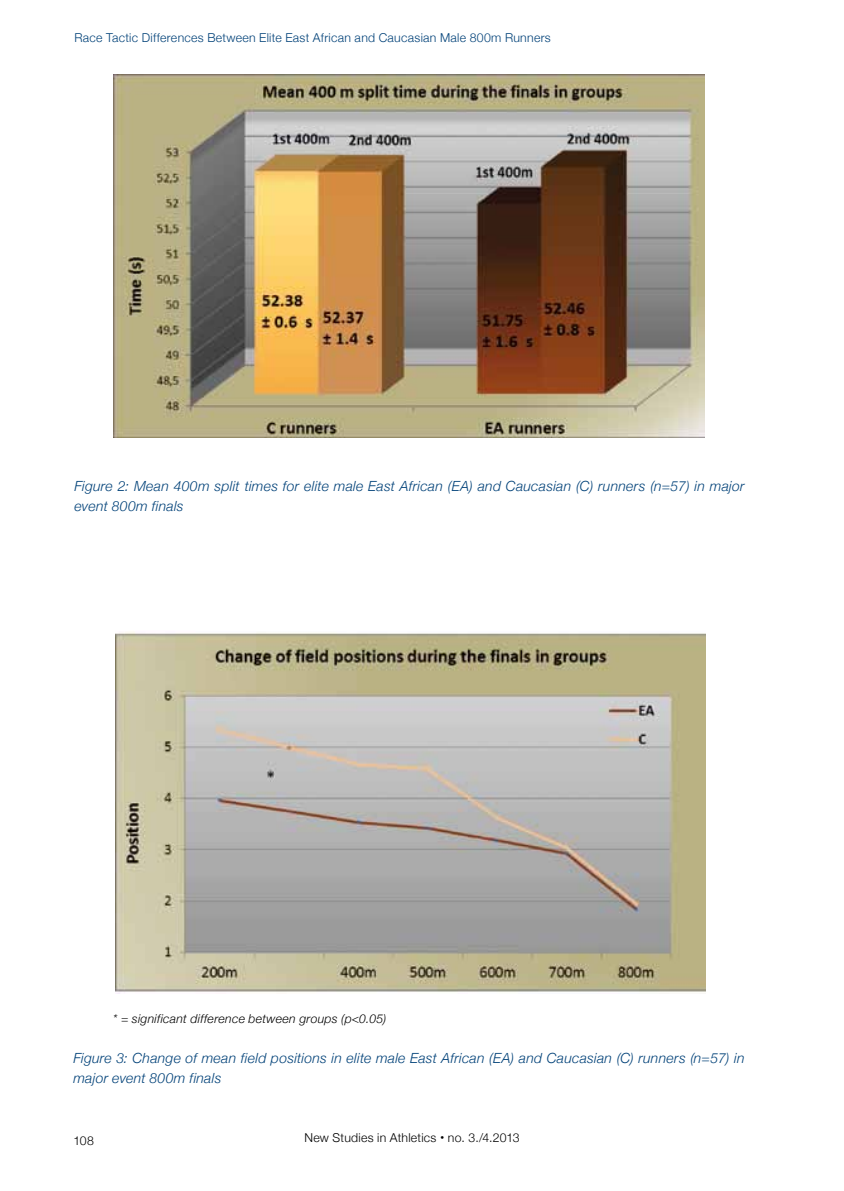
<style>
.page{position:relative;width:844px;height:1191px;background:#fff}
.page>*{position:absolute;margin:0;border:0;box-sizing:border-box;transform-origin:0 0}
.t1{font:italic 300 14px/20.1px "Helvetica Neue";letter-spacing:.02em;color:#004178}
.t2{font:300 12.25px "Helvetica Neue";letter-spacing:.025em;color:#004178}
.t3{font:italic 300 12.25px "Helvetica Neue";letter-spacing:.025em;color:#000}
.t4{font:300 12.25px "Helvetica Neue";letter-spacing:.02em;color:#000}
.s1{font-weight:700;font-size:15.75px}
</style>
<div class="page">
<img style="left:113px;top:74px;width:591px;height:363px">
<img style="left:115px;top:632px;width:589px;height:361px">
<p class="t2" style="left:74px;top:30px;width:478px">Race Tactic Differences Between Elite East African and Caucasian Male 800m Runners</p>
<p class="t1" style="left:74px;top:476px;width:671px">Figure 2: Mean 400m split times for elite male East African (EA) and Caucasian (C) runners (n=57) in major event 800m finals</p>
<p class="t3" style="left:113px;top:1011px;width:275px">* = significant difference between groups (p&lt;0.05)</p>
<p class="t1" style="left:73px;top:1048px;width:672px">Figure 3: Change of mean field positions in elite male East African (EA) and Caucasian (C) runners (n=57) in major event 800m finals</p>
<p class="t4" style="left:73px;top:1133px;width:22px">108</p>
<p class="t4" style="left:304px;top:1130px;width:217px">New Studies in Athletics <span class="s1">·</span> no. 3./4.2013</p>
</div>
